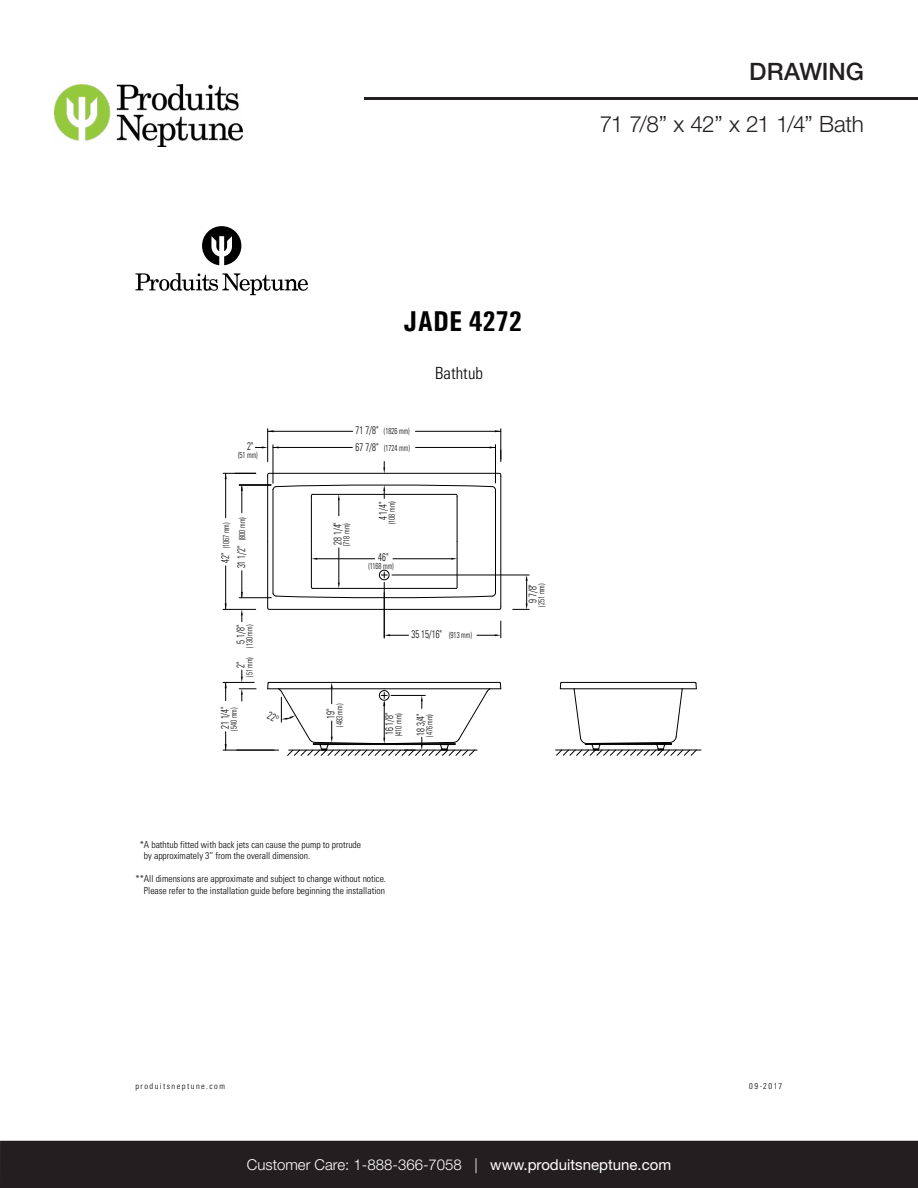
<style>
.page{position:relative;width:918px;height:1188px;background:#fff}
.page>*{position:absolute;margin:0;border:0;box-sizing:border-box;transform-origin:0 0}
.t1{font:700 28.8px "Univers Condensed";letter-spacing:-.01em;color:#000001}
.t2{font:500 24px "Helvetica Neue LT Std";letter-spacing:-.005em;color:#231f20}
.t3{font:300 22.5px "Helvetica Neue LT Std";letter-spacing:-.025em;color:#231f20}
.t4{font:300 condensed 16.8px "Univers";color:#000001}
.t5{font:300 15px "Helvetica Neue LT Std";color:#fff}
.t6{font:300 condensed 10.95px "Univers";color:#000001;scale:.8 1}
.t7{font:300 condensed 9.6px/11.6px "Univers";color:#000001}
.t8{font:300 condensed 8.55px "Univers";color:#000001;scale:.8 1}
.t9{font:300 condensed 8.4px "Univers";letter-spacing:.175em;color:#000001}
.s1{font-size:10.95px}
.s2{font-size:8.55px}
.s3{font-weight:400}
</style>
<div class="page">
<hr style="left:0;top:0;width:1px;height:1148px;background:#ececee">
<div style="left:0;top:1141px;width:918px;height:47px;background:#231f20"></div>
<hr style="left:364px;top:97px;width:554px;height:2px;background:#231f20">
<img style="left:54px;top:84px;width:189px;height:62px">
<hr style="left:311px;top:497px;width:1px;height:44px;background:#000001">
<hr style="left:457px;top:497px;width:1px;height:44px;background:#000001">
<hr style="left:267px;top:541px;width:1px;height:65px;background:#000001">
<svg style="left:267px;top:605px;width:4px;height:5px"></svg>
<hr style="left:270px;top:609px;width:114px;height:1px;background:#000001">
<hr style="left:384px;top:609px;width:114px;height:1px;background:#000001">
<svg style="left:497px;top:605px;width:5px;height:5px"></svg>
<hr style="left:267px;top:476px;width:1px;height:65px;background:#000001">
<hr style="left:273px;top:490px;width:1px;height:103px;background:#000001">
<hr style="left:495px;top:490px;width:1px;height:103px;background:#000001">
<hr style="left:500px;top:476px;width:1px;height:130px;background:#000001">
<svg style="left:556px;top:682px;width:141px;height:74px"></svg>
<hr style="left:556px;top:750px;width:145px;height:1px;background:#000001">
<hr style="left:267px;top:429px;width:1px;height:33px;background:#000001">
<hr style="left:501px;top:429px;width:1px;height:30px;background:#000001">
<hr style="left:268px;top:431px;width:85px;height:1px;background:#000001">
<hr style="left:415px;top:431px;width:86px;height:1px;background:#000001">
<hr style="left:223px;top:682px;width:31px;height:1px;background:#000001">
<hr style="left:223px;top:750px;width:56px;height:1px;background:#000001">
<hr style="left:223px;top:473px;width:33px;height:1px;background:#000001">
<hr style="left:223px;top:609px;width:33px;height:1px;background:#000001">
<hr style="left:225px;top:473px;width:1px;height:45px;background:#000001">
<hr style="left:225px;top:566px;width:1px;height:43px;background:#000001">
<hr style="left:239px;top:485px;width:32px;height:1px;background:#000001">
<hr style="left:239px;top:597px;width:32px;height:1px;background:#000001">
<svg style="left:272px;top:541px;width:225px;height:57px"></svg>
<hr style="left:273px;top:445px;width:1px;height:38px;background:#000001">
<hr style="left:495px;top:445px;width:1px;height:38px;background:#000001">
<hr style="left:392px;top:575px;width:137px;height:1px;background:#000001">
<svg style="left:513px;top:575px;width:16px;height:35px"></svg>
<hr style="left:384px;top:593px;width:1px;height:45px;background:#000001">
<svg style="left:384px;top:634px;width:25px;height:2px"></svg>
<svg style="left:477px;top:621px;width:25px;height:17px"></svg>
<svg style="left:241px;top:485px;width:2px;height:28px"></svg>
<svg style="left:225px;top:682px;width:2px;height:19px"></svg>
<svg style="left:241px;top:571px;width:2px;height:27px"></svg>
<svg style="left:225px;top:732px;width:2px;height:18px"></svg>
<svg style="left:241px;top:609px;width:2px;height:13px"></svg>
<svg style="left:241px;top:670px;width:2px;height:12px"></svg>
<svg style="left:239px;top:689px;width:17px;height:12px"></svg>
<svg style="left:272px;top:484px;width:224px;height:32px"></svg>
<svg style="left:235px;top:445px;width:267px;height:32px"></svg>
<svg style="left:202px;top:226px;width:40px;height:39px"></svg>
<svg style="left:135px;top:273px;width:173px;height:22px"></svg>
<svg style="left:267px;top:682px;width:234px;height:74px"></svg>
<h2 class="t2" style="left:749px;top:57px;width:116px">DRAWING</h2>
<h3 class="t3" style="left:600px;top:110px;width:266px">71 7/8” x 42” x 21 1/4” Bath</h3>
<h1 class="t1" style="left:404px;top:304px;width:120px">JADE 4272</h1>
<h3 class="t4" style="left:435px;top:363px;width:49px">Bathtub</h3>
<p class="t6" style="left:247px;top:440px;width:10px">2"</p>
<p class="t8" style="left:238px;top:450px;width:26px">(51 mm)</p>
<p class="t8" style="left:237px;top:540px;width:30px;rotate:-90deg">(800 mm)</p>
<p class="t8" style="left:221px;top:563px;width:52px;rotate:-90deg"><span class="s1">42"</span> (1067 mm)</p>
<p class="t6" style="left:235px;top:568px;width:30px;rotate:-90deg">31 1/2"</p>
<p class="t6" style="left:234px;top:644px;width:26px;rotate:-90deg">5 1/8"</p>
<p class="t8" style="left:244px;top:648px;width:30px;rotate:-90deg">(130 mm)</p>
<p class="t6" style="left:234px;top:668px;width:10px;rotate:-90deg">2"</p>
<p class="t8" style="left:244px;top:677px;width:26px;rotate:-90deg">(51 mm)</p>
<p class="t8" style="left:356px;top:426px;width:69px"><span class="s1">71 7/8"</span> (1826 mm)</p>
<p class="t8" style="left:356px;top:443px;width:69px"><span class="s1">67 7/8"</span> (1724 mm)</p>
<p class="t6" style="left:331px;top:545px;width:30px;rotate:-90deg">28 1/4"</p>
<p class="t8" style="left:341px;top:546px;width:30px;rotate:-90deg">(718 mm)</p>
<p class="t6" style="left:376px;top:520px;width:26px;rotate:-90deg">4 1/4"</p>
<p class="t8" style="left:387px;top:524px;width:30px;rotate:-90deg">(108 mm)</p>
<p class="t6" style="left:378px;top:550px;width:15px">46"</p>
<p class="t8" style="left:368px;top:561px;width:33px">(1168 mm)</p>
<p class="t6" style="left:411px;top:628px;width:77px">35 15/16" <span class="s2">(913 mm)</span></p>
<p class="t6" style="left:218px;top:729px;width:30px;rotate:-90deg">21 1/4"</p>
<p class="t8" style="left:334px;top:727px;width:30px;rotate:-90deg">(483 mm)</p>
<p class="t8" style="left:229px;top:731px;width:30px;rotate:-90deg">(540 mm)</p>
<p class="t6" style="left:324px;top:719px;width:15px;rotate:-90deg">19"</p>
<p class="t6" style="left:383px;top:735px;width:30px;rotate:-90deg">16 1/8"</p>
<p class="t8" style="left:393px;top:736px;width:30px;rotate:-90deg">(410 mm)</p>
<p class="t6" style="left:414px;top:736px;width:30px;rotate:-90deg">18 3/4"</p>
<p class="t8" style="left:424px;top:737px;width:30px;rotate:-90deg">(476 mm)</p>
<p class="t7" style="left:144px;top:839px;width:219px;text-indent:-4px">*A bathtub fitted with back jets can cause the pump to protrude by approximately 3’’ from the overall dimension.</p>
<p class="t7" style="left:135px;top:873px;width:252px;text-align:right">**All dimensions are approximate and subject to change without notice.<br>Please refer to the installation guide before beginning the installation</p>
<p class="t6" style="left:526px;top:603px;width:26px;rotate:-90deg">9 7/8"</p>
<p class="t8" style="left:537px;top:607px;width:30px;rotate:-90deg">(251 mm)</p>
<p class="t9" style="left:135px;top:1081px;width:91px">produitsneptune.com</p>
<p class="t9" style="left:749px;top:1081px;width:35px">09-2017</p>
<h3 class="t5" style="left:247px;top:1155px;width:426px">Customer Care: 1-888-366-7058 | <span class="s3">www.produitsneptune.com</span></h3>
</div>
